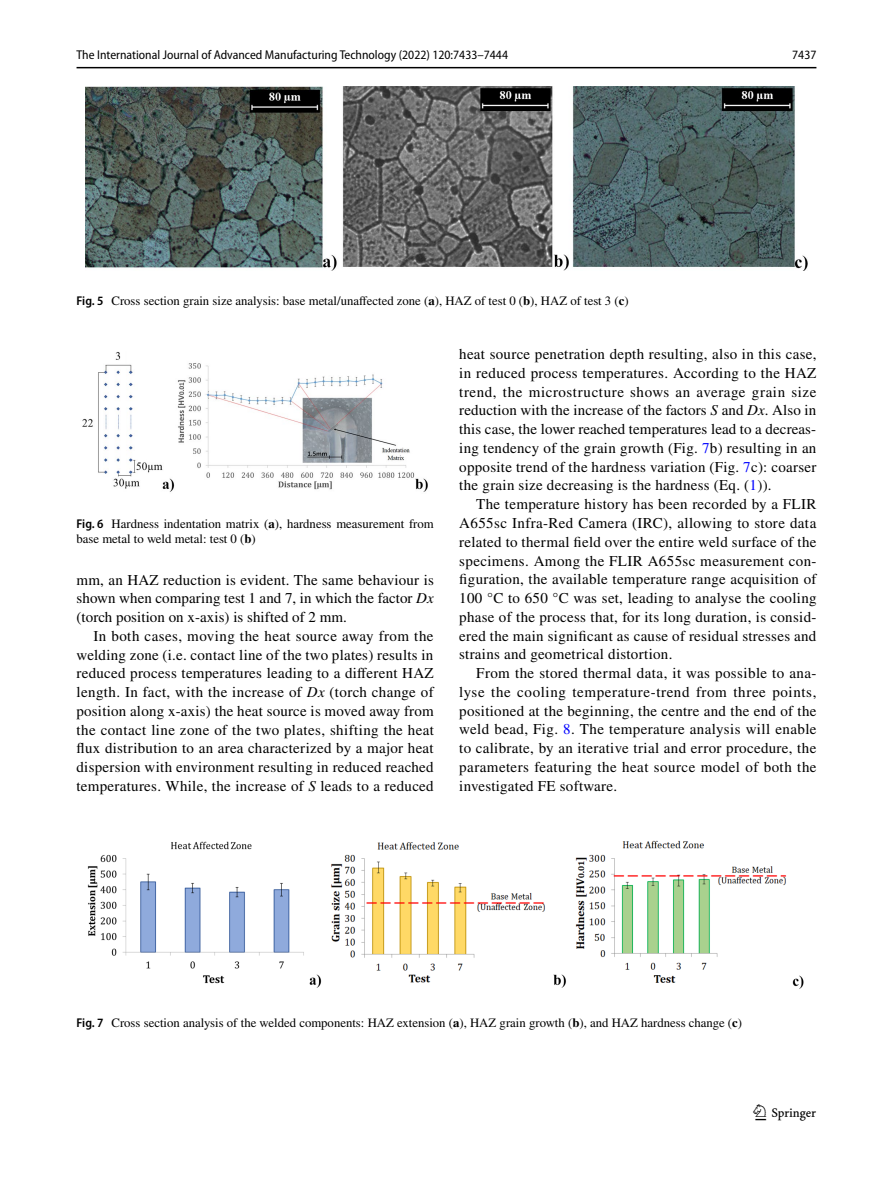
<style>
.page{position:relative;width:893px;height:1187px;background:#fff}
.page>*{position:absolute;margin:0;border:0;box-sizing:border-box;transform-origin:0 0}
.t1{font:22.5px "Springnew Regular 3";color:#000}
.t2{font:15px/18.8px "STIX";letter-spacing:.02em;color:#000;text-align:justify}
.t3{font:12.75px/15px "STIX";color:#000}
.t4{font:semi-condensed 12.75px "Myriad Pro";color:#000}
.s1{font-family:"Myriad Pro";font-weight:600;font-stretch:semi-condensed}
.s2{font-weight:700}
.s3{font-style:italic}
.s4{color:#00f}
</style>
<div class="page">
<hr style="left:77px;top:67px;width:739px;height:1px;background:#000">
<img style="left:85px;top:87px;width:723px;height:183px">
<img style="left:82px;top:352px;width:346px;height:140px">
<img style="left:87px;top:840px;width:717px;height:149px">
<p class="t4" style="left:77px;top:48px;width:433px">The International Journal of Advanced Manufacturing Technology (2022) 120:7433–7444</p>
<p class="t4" style="left:792px;top:48px;width:26px">7437</p>
<p class="t3" style="left:77px;top:294px;width:554px"><span class="s1">Fig. 5</span> Cross section grain size analysis: base metal/unaffected zone (<span class="s2">a</span>), HAZ of test 0 (<span class="s2">b</span>), HAZ of test 3 (<span class="s2">c</span>)</p>
<p class="t3" style="left:77px;top:517px;width:359px"><span class="s1">Fig. 6</span> Hardness indentation matrix (<span class="s2">a</span>), hardness measurement from base metal to weld metal: test 0 (<span class="s2">b</span>)</p>
<p class="t2" style="left:77px;top:571px;width:359px">mm, an HAZ reduction is evident. The same behaviour is shown when comparing test 1 and 7, in which the factor <span class="s3">Dx </span>(torch position on x-axis) is shifted of 2 mm.</p>
<p class="t2" style="left:77px;top:627px;width:359px;text-indent:17px">In both cases, moving the heat source away from the welding zone (i.e. contact line of the two plates) results in reduced process temperatures leading to a different HAZ length. In fact, with the increase of <span class="s3">Dx</span> (torch change of position along x-axis) the heat source is moved away from the contact line zone of the two plates, shifting the heat flux distribution to an area characterized by a major heat dispersion with environment resulting in reduced reached temperatures. While, the increase of <span class="s3">S</span> leads to a reduced</p>
<p class="t2" style="left:459px;top:346px;width:359px">heat source penetration depth resulting, also in this case, in reduced process temperatures. According to the HAZ trend, the microstructure shows an average grain size reduction with the increase of the factors <span class="s3">S</span> and <span class="s3">Dx</span>. Also in this case, the lower reached temperatures lead to a decreas&shy;ing tendency of the grain growth (Fig. <span class="s4">7</span>b) resulting in an opposite trend of the hardness variation (Fig. <span class="s4">7</span>c): coarser the grain size decreasing is the hardness (Eq. (<span class="s4">1</span>)).</p>
<p class="t2" style="left:459px;top:496px;width:359px;text-indent:17px">The temperature history has been recorded by a FLIR A655sc Infra-Red Camera (IRC), allowing to store data related to thermal field over the entire weld surface of the specimens. Among the FLIR A655sc measurement con&shy;figuration, the available temperature range acquisition of 100 °C to 650 °C was set, leading to analyse the cooling phase of the process that, for its long duration, is consid&shy;ered the main significant as cause of residual stresses and strains and geometrical distortion.</p>
<p class="t2" style="left:459px;top:664px;width:359px;text-indent:17px">From the stored thermal data, it was possible to ana&shy;lyse the cooling temperature-trend from three points, positioned at the beginning, the centre and the end of the weld bead, Fig. <span class="s4">8</span>. The temperature analysis will enable to calibrate, by an iterative trial and error procedure, the parameters featuring the heat source model of both the investigated FE software.</p>
<p class="t3" style="left:77px;top:1015px;width:667px"><span class="s1">Fig. 7</span> Cross section analysis of the welded components: HAZ extension (<span class="s2">a</span>), HAZ grain growth (<span class="s2">b</span>), and HAZ hardness change (<span class="s2">c</span>)</p>
<h1 class="t1" style="left:755px;top:1104px;width:62px">1 3</h1>
</div>
